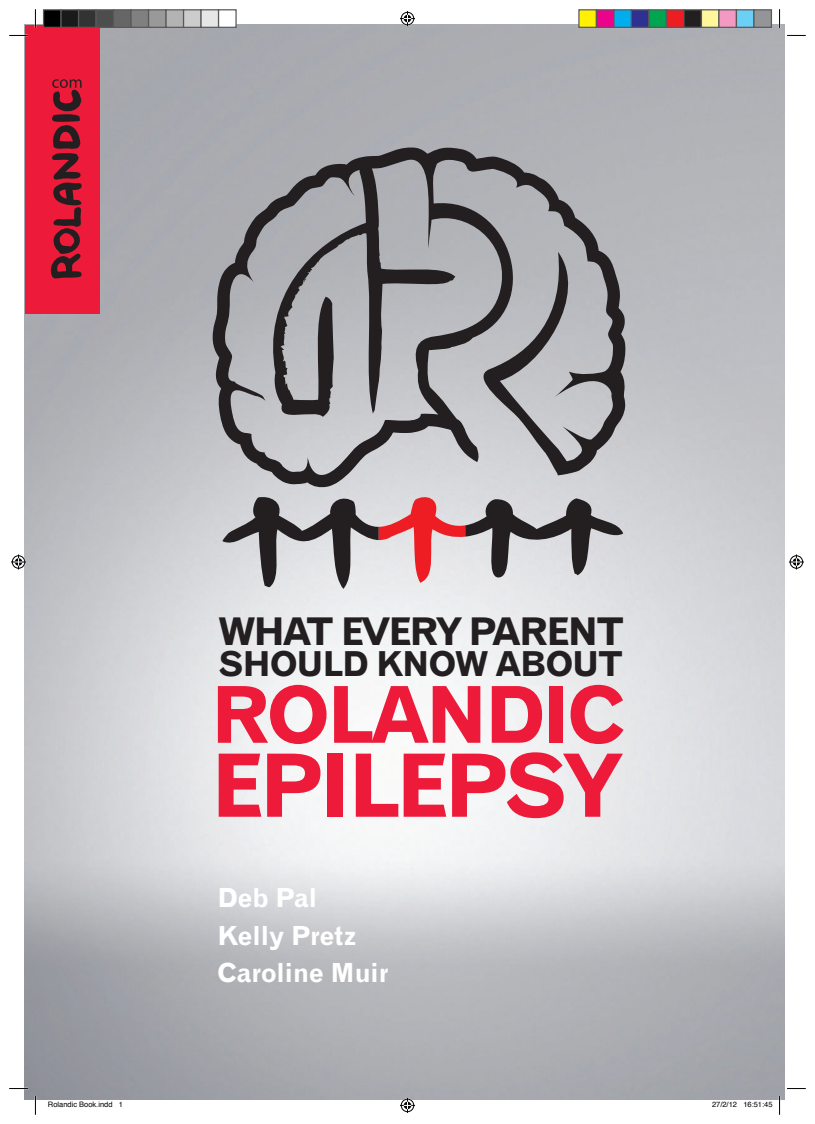
<style>
.page{position:relative;width:815px;height:1124px;background:#fff}
.page>*{position:absolute;margin:0;border:0;box-sizing:border-box;transform-origin:0 0}
.t1{font:87px "Gothic 720 BT Bold B";letter-spacing:-.04em;color:#ed1a3a}
.t2{font:78.12px "Gothic 720 BT Bold B";letter-spacing:-.04em;color:#ed1a3a}
.t3{font:38px "Gothic 720 BT Bold B";letter-spacing:-.04em;color:#231f20}
.t4{font:34.25px "Gothic 720 BT Bold B";letter-spacing:-.02em;color:#231f20}
.t5{font:26.25px/37.5px "Gothic 720 BT Bold B";color:#fff}
.t6{font:7.5px "Helvetica";color:#000}
</style>
<div class="page">
<img style="left:25px;top:25px;width:759px;height:1073px">
<svg style="left:222px;top:494px;width:401px;height:95px;background:#a7a6a9"></svg>
<svg style="left:379px;top:494px;width:86px;height:88px;background:#e5a7aa"></svg>
<svg style="left:213px;top:147px;width:412px;height:344px;background:#9b9b9e"></svg>
<div style="left:25px;top:25px;width:75px;height:288px;background:#ed1a3a"></div>
<svg style="left:48px;top:79px;width:34px;height:199px"></svg>
<svg style="left:9px;top:35px;width:19px;height:1px"></svg>
<svg style="left:787px;top:35px;width:19px;height:1px"></svg>
<svg style="left:9px;top:1087px;width:19px;height:2px"></svg>
<svg style="left:787px;top:1088px;width:19px;height:1px"></svg>
<svg style="left:35px;top:9px;width:1px;height:19px"></svg>
<svg style="left:35px;top:1095px;width:1px;height:19px"></svg>
<svg style="left:779px;top:9px;width:1px;height:19px"></svg>
<svg style="left:779px;top:1095px;width:1px;height:19px"></svg>
<svg style="left:400px;top:11px;width:15px;height:15px"></svg>
<svg style="left:400px;top:1097px;width:15px;height:15px"></svg>
<svg style="left:11px;top:554px;width:15px;height:15px"></svg>
<svg style="left:789px;top:554px;width:15px;height:15px"></svg>
<div style="left:44px;top:10px;width:17px;height:17px;background:#000"></div>
<div style="left:43px;top:9px;width:19px;height:19px;border:1px solid #595959"></div>
<div style="left:61px;top:10px;width:18px;height:17px;background:#1a1a1a"></div>
<div style="left:60px;top:9px;width:19px;height:19px;border:1px solid #595959"></div>
<div style="left:79px;top:10px;width:17px;height:17px;background:#333"></div>
<div style="left:78px;top:9px;width:19px;height:19px;border:1px solid #595959"></div>
<div style="left:96px;top:10px;width:18px;height:17px;background:#4d4d4d"></div>
<div style="left:95px;top:9px;width:19px;height:19px;border:1px solid #595959"></div>
<div style="left:114px;top:10px;width:17px;height:17px;background:#666"></div>
<div style="left:113px;top:9px;width:19px;height:19px;border:1px solid #595959"></div>
<div style="left:131px;top:10px;width:18px;height:17px;background:#808080"></div>
<div style="left:130px;top:9px;width:19px;height:19px;border:1px solid #595959"></div>
<div style="left:149px;top:10px;width:17px;height:17px;background:#999"></div>
<div style="left:148px;top:9px;width:19px;height:19px;border:1px solid #595959"></div>
<div style="left:166px;top:10px;width:18px;height:17px;background:#b3b3b3"></div>
<div style="left:165px;top:9px;width:19px;height:19px;border:1px solid #595959"></div>
<div style="left:184px;top:10px;width:17px;height:17px;background:#ccc"></div>
<div style="left:183px;top:9px;width:19px;height:19px;border:1px solid #595959"></div>
<div style="left:201px;top:10px;width:18px;height:17px;background:#e6e6e6"></div>
<div style="left:200px;top:9px;width:19px;height:19px;border:1px solid #595959"></div>
<div style="left:219px;top:10px;width:17px;height:17px;background:#fff"></div>
<div style="left:218px;top:9px;width:19px;height:19px;border:1px solid #595959"></div>
<div style="left:579px;top:10px;width:17px;height:17px;background:#fff101"></div>
<div style="left:578px;top:9px;width:19px;height:19px;border:1px solid #595959"></div>
<div style="left:596px;top:10px;width:18px;height:17px;background:#ed028c"></div>
<div style="left:596px;top:9px;width:19px;height:19px;border:1px solid #595959"></div>
<div style="left:614px;top:10px;width:17px;height:17px;background:#00aeef"></div>
<div style="left:613px;top:9px;width:19px;height:19px;border:1px solid #595959"></div>
<div style="left:631px;top:10px;width:18px;height:17px;background:#2e3092"></div>
<div style="left:631px;top:9px;width:19px;height:19px;border:1px solid #595959"></div>
<div style="left:649px;top:10px;width:17px;height:17px;background:#00a54f"></div>
<div style="left:648px;top:9px;width:19px;height:19px;border:1px solid #595959"></div>
<div style="left:666px;top:10px;width:18px;height:17px;background:#ee1d23"></div>
<div style="left:666px;top:9px;width:19px;height:19px;border:1px solid #595959"></div>
<div style="left:684px;top:10px;width:17px;height:17px;background:#231f20"></div>
<div style="left:683px;top:9px;width:19px;height:19px;border:1px solid #595959"></div>
<div style="left:701px;top:10px;width:18px;height:17px;background:#fff79a"></div>
<div style="left:701px;top:9px;width:19px;height:19px;border:1px solid #595959"></div>
<div style="left:719px;top:10px;width:17px;height:17px;background:#f499c2"></div>
<div style="left:718px;top:9px;width:19px;height:19px;border:1px solid #595959"></div>
<div style="left:736px;top:10px;width:18px;height:17px;background:#6bcff6"></div>
<div style="left:736px;top:9px;width:19px;height:19px;border:1px solid #595959"></div>
<div style="left:754px;top:10px;width:17px;height:17px;background:#939598"></div>
<div style="left:753px;top:9px;width:19px;height:19px;border:1px solid #595959"></div>
<h3 class="t3" style="left:219px;top:608px;width:407px">WHAT EVERY PARENT</h3>
<h3 class="t4" style="left:219px;top:643px;width:406px">SHOULD KNOW ABOUT</h3>
<h2 class="t2" style="left:211px;top:667px;width:416px">ROLANDIC</h2>
<h1 class="t1" style="left:211px;top:732px;width:413px">EPILEPSY</h1>
<h3 class="t5" style="left:217px;top:878px;width:173px">DEB PAL<br>KELLY PRETZ<br>CAROLINE MUIR</h3>
<p class="t6" style="left:48px;top:1098px;width:77px">Rolandic Book.indd 1</p>
<p class="t6" style="left:712px;top:1098px;width:62px">27/2/12 16:51:45</p>
</div>
